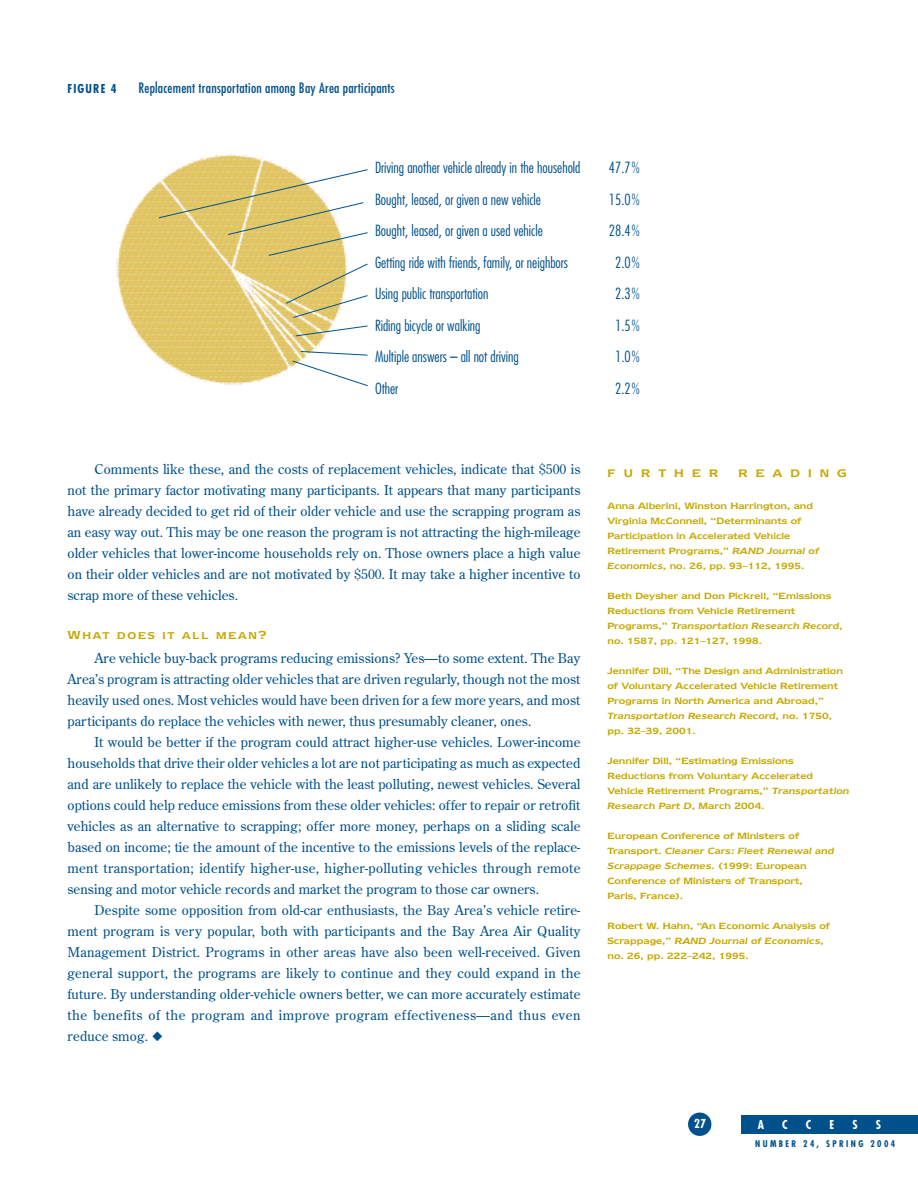
<style>
.page{position:relative;width:918px;height:1188px;background:#fff}
.page>*{position:absolute;margin:0;border:0;box-sizing:border-box;transform-origin:0 0}
.t1{font:300 condensed 15px/31.5px "Futura";color:#00518b}
.t2{font:condensed 13.95px "Futura";letter-spacing:.015em;color:#00518b}
.t3{font:13.5px/21px "Century Old Style";letter-spacing:.005em;color:#00518b;text-align:justify}
.t4{font:600 12.75px "Newtext IT Cby BT";letter-spacing:.635em;color:#c5a900}
.t5{font:700 condensed 12px "Futura";color:#fff}
.t6{font:700 condensed 12px "Futura";letter-spacing:.1em;color:#00518b}
.t7{font:600 11.55px "Newtext IT Cby BT";letter-spacing:.15em;color:#c5a900}
.t8{font:600 10.5px/15px "Newtext IT Cby BT";color:#c5a900}
.t9{font:700 condensed 9px "Futura";letter-spacing:.265em;color:#00518b}
.s1{font-size:13.5px}
.s2{font-style:italic}
</style>
<div class="page">
<div style="left:688px;top:1113px;width:23px;height:23px;background:#00518b;border-radius:50%"></div>
<div style="left:741px;top:1115px;width:177px;height:19px;background:#00518b"></div>
<img style="left:117px;top:154px;width:229px;height:232px">
<svg style="left:159px;top:169px;width:209px;height:87px"></svg>
<svg style="left:285px;top:263px;width:83px;height:55px"></svg>
<svg style="left:295px;top:325px;width:73px;height:11px"></svg>
<svg style="left:292px;top:351px;width:76px;height:35px"></svg>
<p class="t6" style="left:68px;top:83px;width:51px">FIGURE 4</p>
<p class="t2" style="left:138px;top:81px;width:258px">Replacement transportation among Bay Area participants</p>
<p class="t1" style="left:375px;top:153px;width:207px">Driving another vehicle already in the household Bought, leased, or given a new vehicle<br>Bought, leased, or given a used vehicle<br>Getting ride with friends, family, or neighbors Using public transportation<br>Riding bicycle or walking<br>Multiple answers – all not driving<br>Other</p>
<p class="t1" style="left:609px;top:153px;width:32px;text-align:center">47.7%<br>15.0%<br>28.4%<br>2.0%<br>2.3%<br>1.5%<br>1.0%<br>2.2%</p>
<p class="t3" style="left:68px;top:460px;width:515px;text-indent:27px">Comments like these, and the costs of replacement vehicles, indicate that $500 is not the primary factor motivating many participants. It appears that many participants have already decided to get rid of their older vehicle and use the scrapping program as an easy way out. This may be one reason the program is not attracting the high-mileage older vehicles that lower-income households rely on. Those owners place a high value on their older vehicles and are not motivated by $500. It may take a higher incentive to scrap more of these vehicles.</p>
<p class="t7" style="left:68px;top:628px;width:201px"><span class="s1">W</span>HAT DOES IT ALL MEAN<span class="s1">?</span></p>
<p class="t3" style="left:68px;top:649px;width:514px;text-indent:27px">Are vehicle buy-back programs reducing emissions? Yes—to some extent. The Bay Area’s program is attracting older vehicles that are driven regularly, though not the most heavily used ones. Most vehicles would have been driven for a few more years, and most participants do replace the vehicles with newer, thus presumably cleaner, ones.</p>
<p class="t3" style="left:68px;top:733px;width:514px;text-indent:27px">It would be better if the program could attract higher-use vehicles. Lower-income households that drive their older vehicles a lot are not participating as much as expected and are unlikely to replace the vehicle with the least polluting, newest vehicles. Several options could help reduce emissions from these older vehicles: offer to repair or retrofit vehicles as an alternative to scrapping; offer more money, perhaps on a sliding scale based on income; tie the amount of the incentive to the emissions levels of the replace&shy;ment transportation; identify higher-use, higher-polluting vehicles through remote sensing and motor vehicle records and market the program to those car owners.</p>
<p class="t3" style="left:68px;top:901px;width:515px;text-indent:27px">Despite some opposition from old-car enthusiasts, the Bay Area’s vehicle retire&shy;ment program is very popular, both with participants and the Bay Area Air Quality Management District. Programs in other areas have also been well-received. Given general support, the programs are likely to continue and they could expand in the future. By understanding older-vehicle owners better, we can more accurately estimate the benefits of the program and improve program effectiveness—and thus even reduce smog. ◆</p>
<p class="t4" style="left:608px;top:465px;width:112px">FURTHER</p>
<p class="t4" style="left:738px;top:465px;width:110px">READING</p>
<p class="t8" style="left:608px;top:497px;width:213px">Anna Alberini, Winston Harrington, and Virginia McConnell, “Determinants of Participation in Accelerated Vehicle Retirement Programs,” <span class="s2">RAND Journal of Economics,</span> no. 26, pp. 93–112, 1995.</p>
<p class="t8" style="left:608px;top:587px;width:237px">Beth Deysher and Don Pickrell, “Emissions Reductions from Vehicle Retirement Programs,” <span class="s2">Transportation Research Record, </span>no. 1587, pp. 121–127, 1998.</p>
<p class="t8" style="left:608px;top:662px;width:237px">Jennifer Dill, “The Design and Administration of Voluntary Accelerated Vehicle Retirement Programs in North America and Abroad,” <span class="s2">Transportation Research Record,</span> no. 1750, pp. 32–39, 2001.</p>
<p class="t8" style="left:608px;top:752px;width:243px">Jennifer Dill, “Estimating Emissions Reductions from Voluntary Accelerated Vehicle Retirement Programs,” <span class="s2">Transportation Research Part D</span>, March 2004.</p>
<p class="t8" style="left:608px;top:827px;width:228px">European Conference of Ministers of Transport. <span class="s2">Cleaner Cars: Fleet Renewal and Scrappage Schemes.</span> (1999: European Conference of Ministers of Transport, Paris, France).</p>
<p class="t8" style="left:608px;top:917px;width:224px">Robert W. Hahn, “An Economic Analysis of<br>Scrappage,” <span class="s2">RAND Journal of Economics, </span>no. 26, pp. 222–242, 1995.</p>
<p class="t5" style="left:694px;top:1118px;width:13px">27</p>
<p class="t5" style="left:758px;top:1119px;width:8px">A</p>
<p class="t5" style="left:782px;top:1119px;width:7px">C</p>
<p class="t5" style="left:806px;top:1119px;width:7px">C</p>
<p class="t5" style="left:830px;top:1119px;width:6px">E</p>
<p class="t5" style="left:852px;top:1119px;width:7px">S</p>
<p class="t5" style="left:876px;top:1119px;width:7px">S</p>
<p class="t9" style="left:755px;top:1139px;width:142px">NUMBER 24, SPRING 2004</p>
</div>
